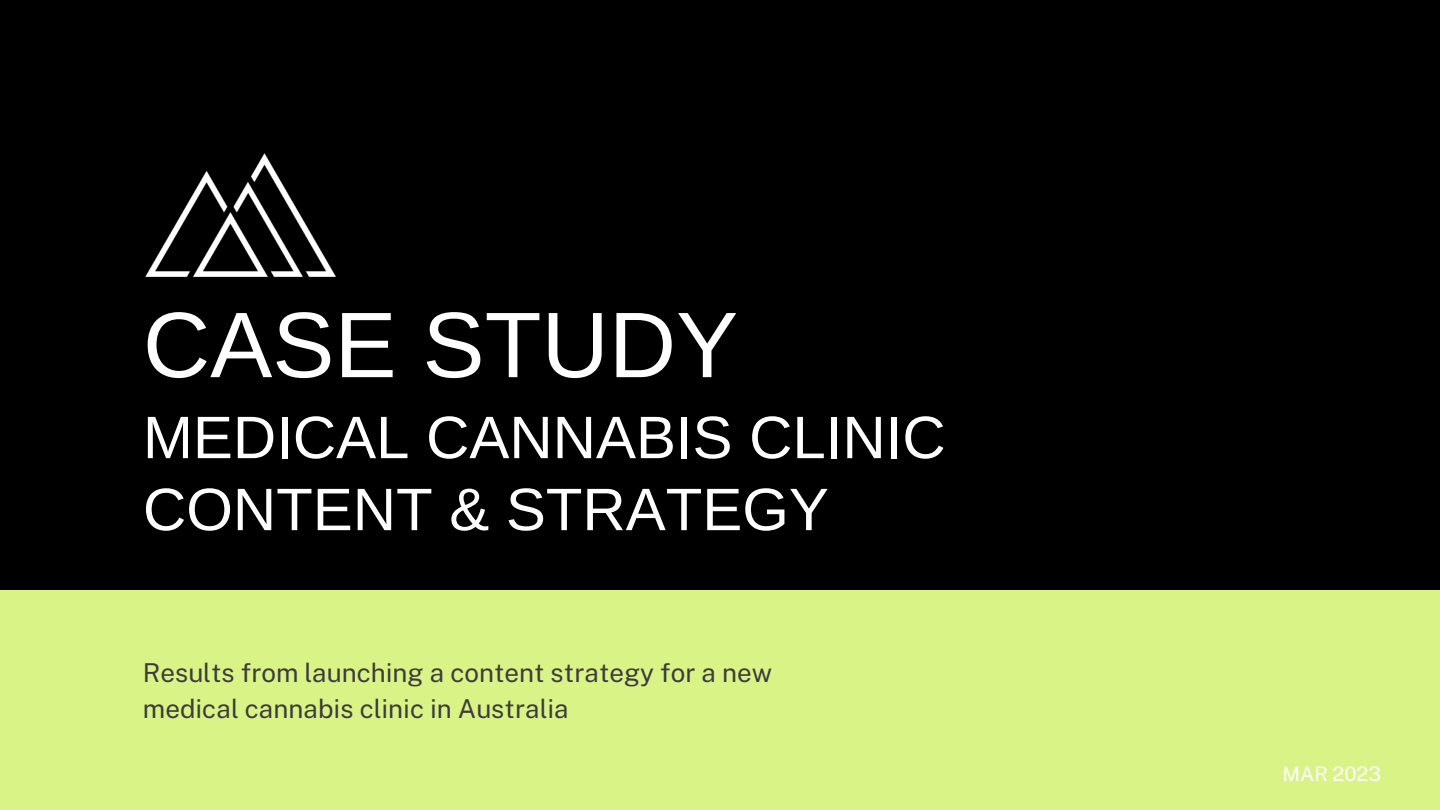
<style>
.page{position:relative;width:1440px;height:810px;background:#000}
.page>*{position:absolute;margin:0;border:0;box-sizing:border-box;transform-origin:0 0}
.t1{font:93.2px "Arimo";color:#fff}
.t2{font:60px/72px "Arimo";color:#fff}
.t3{font:26px/36px "Public Sans";color:#3d3c3c}
.t4{font:20px "Public Sans";color:#fff}
</style>
<div class="page">
<div style="left:0;top:590px;width:1440px;height:220px;background:#d9f386"></div>
<img style="left:145px;top:153px;width:191px;height:124px">
<p class="t1" style="left:143px;top:293px;width:597px">CASE STUDY</p>
<p class="t2" style="left:143px;top:401px;width:804px">MEDICAL CANNABIS CLINIC<br>CONTENT &amp; STRATEGY</p>
<h2 class="t3" style="left:143px;top:655px;width:631px">Results from launching a content strategy for a new medical cannabis clinic in Australia</h2>
<p class="t4" style="left:1282px;top:762px;width:100px">MAR 2023</p>
</div>
